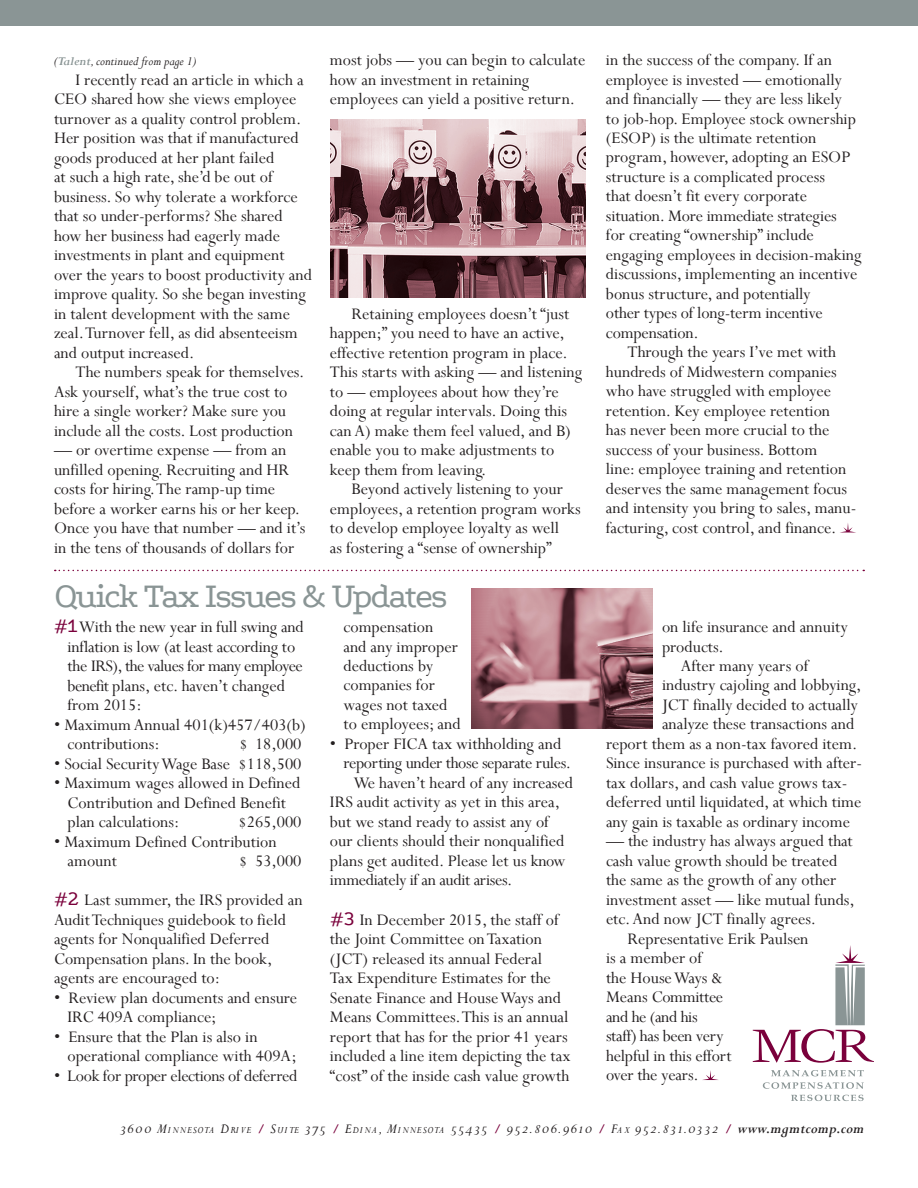
<style>
.page{position:relative;width:918px;height:1188px;background:#fff}
.page>*{position:absolute;margin:0;border:0;box-sizing:border-box;transform-origin:0 0}
.t1{font:36px "Podkova";letter-spacing:-.06em;color:#8a9595}
.t2{font:18px/19.5px "Perpetua";color:#231f20}
.t3{font:18px "Perpetua";letter-spacing:-.02em;color:#231f20}
.t4{font:15px "Perpetua Italic Exp";letter-spacing:.05em;color:#231f20}
.t5{font:italic 13.5px "Perpetua";color:#231f20}
.s1{font-weight:700;color:#8a9595}
.s2{font-family:"Podkova";font-size:21px;color:#7a003b}
.s3{font-family:"Perpetua";font-style:italic}
.s4{font-family:"Perpetua";font-style:italic;font-size:10.5px}
.s5{font-family:"Perpetua";font-weight:700;font-style:italic;color:#7a003b}
.s6{font-family:"Perpetua";font-weight:700;font-style:italic}
</style>
<div class="page">
<div style="left:0;top:0;width:918px;height:26px;background:#8a9595"></div>
<svg style="left:753px;top:946px;width:121px;height:117px"></svg>
<svg style="left:771px;top:1070px;width:93px;height:6px"></svg>
<svg style="left:763px;top:1082px;width:101px;height:7px"></svg>
<svg style="left:791px;top:1095px;width:73px;height:6px"></svg>
<img style="left:330px;top:120px;width:256px;height:177px">
<svg style="left:842px;top:523px;width:12px;height:9px"></svg>
<svg style="left:55px;top:570px;width:809px;height:1px"></svg>
<img style="left:471px;top:588px;width:181px;height:141px">
<svg style="left:702px;top:1070px;width:16px;height:10px"></svg>
<p class="t5" style="left:54px;top:53px;width:144px">(<span class="s1">Talent</span>, continued from page 1)</p>
<p class="t2" style="left:54px;top:70px;width:259px;text-indent:22px">I recently read an article in which a CEO shared how she views employee turnover as a quality control problem.<br>Her position was that if manufactured goods produced at her plant failed<br>at such a high rate, she’d be out of business. So why tolerate a workforce that so under-performs? She shared how her business had eagerly made investments in plant and equipment over the years to boost productivity and improve quality. So she began investing in talent development with the same zeal. Turnover fell, as did absenteeism and output increased.</p>
<p class="t2" style="left:54px;top:362px;width:252px;text-indent:22px">The numbers speak for themselves.<br>Ask yourself, what’s the true cost to hire a single worker? Make sure you include all the costs. Lost production</p>
<p class="t2" style="left:54px;top:440px;width:253px">— or overtime expense — from an unfilled opening. Recruiting and HR costs for hiring. The ramp-up time before a worker earns his or her keep.<br>Once you have that number — and it’s in the tens of thousands of dollars for</p>
<p class="t2" style="left:330px;top:50px;width:257px">most jobs — you can begin to calculate how an investment in retaining employees can yield a positive return.</p>
<p class="t2" style="left:330px;top:303px;width:254px;text-indent:22px">Retaining employees doesn’t “just happen;” you need to have an active, effective retention program in place.<br>This starts with asking — and listening to — employees about how they’re doing at regular intervals. Doing this can A) make them feel valued, and B) enable you to make adjustments to keep them from leaving.</p>
<p class="t2" style="left:330px;top:479px;width:252px;text-indent:22px">Beyond actively listening to your employees, a retention program works to develop employee loyalty as well<br>as fostering a “sense of ownership”</p>
<h1 class="t1" style="left:54px;top:578px;width:395px">Quick Tax Issues &amp; Updates</h1>
<p class="t2" style="left:68px;top:617px;width:238px;text-indent:-14px"><span class="s2">#1</span> With the new year in full swing and inflation is low (at least according to the IRS), the values for many employee benefit plans, etc. haven’t changed from 2015:</p>
<p class="t2" style="left:68px;top:715px;width:240px;text-indent:-14px">• Maximum Annual 401(k)457/403(b) contributions:</p>
<p class="t2" style="left:239px;top:734px;width:64px">$ 18,000</p>
<p class="t2" style="left:54px;top:754px;width:249px">• Social Security Wage Base $118,500</p>
<p class="t2" style="left:68px;top:773px;width:234px;text-indent:-14px">• Maximum wages allowed in Defined<br>Contribution and Defined Benefit plan calculations:</p>
<p class="t2" style="left:239px;top:812px;width:64px">$265,000</p>
<p class="t2" style="left:68px;top:832px;width:211px;text-indent:-14px">• Maximum Defined Contribution amount</p>
<p class="t2" style="left:54px;top:841px;width:250px;line-height:39px;text-align:right">$ 53,000<br><span class="s2">#2</span> Last summer, the IRS provided an</p>
<p class="t2" style="left:54px;top:910px;width:233px">Audit Techniques guidebook to field agents for Nonqualified Deferred<br>Compensation plans. In the book, agents are encouraged to:</p>
<p class="t2" style="left:68px;top:988px;width:231px;text-indent:-14px">• Review plan documents and ensure<br>IRC 409A compliance;</p>
<p class="t2" style="left:68px;top:1027px;width:231px;text-indent:-14px">• Ensure that the Plan is also in operational compliance with 409A;</p>
<p class="t3" style="left:54px;top:1064px;width:245px">• Look for proper elections of deferred</p>
<p class="t2" style="left:343px;top:617px;width:119px">compensation and any improper deductions by companies for wages not taxed to employees; and</p>
<p class="t2" style="left:330px;top:734px;width:233px">• Proper FICA tax withholding and</p>
<p class="t3" style="left:343px;top:752px;width:229px">reporting under those separate rules.</p>
<p class="t2" style="left:353px;top:773px;width:221px">We haven’t heard of any increased</p>
<p class="t2" style="left:330px;top:792px;width:231px">IRS audit activity as yet in this area,</p>
<p class="t2" style="left:330px;top:812px;width:220px">but we stand ready to assist any of</p>
<p class="t2" style="left:330px;top:831px;width:236px">our clients should their nonqualified</p>
<p class="t2" style="left:330px;top:851px;width:237px">plans get audited. Please let us know</p>
<p class="t3" style="left:330px;top:869px;width:184px">immediately if an audit arises.</p>
<p class="t2" style="left:330px;top:909px;width:242px"><span class="s2">#3</span> In December 2015, the staff of the Joint Committee on Taxation (JCT) released its annual Federal<br>Tax Expenditure Estimates for the Senate Finance and House Ways and Means Committees. This is an annual report that has for the prior 41 years included a line item depicting the tax “cost” of the inside cash value growth</p>
<p class="t2" style="left:606px;top:50px;width:257px">in the success of the company. If an employee is invested — emotionally and financially — they are less likely<br>to job-hop. Employee stock ownership (ESOP) is the ultimate retention program, however, adopting an ESOP structure is a complicated process<br>that doesn’t fit every corporate situation. More immediate strategies<br>for creating “ownership” include engaging employees in decision-making discussions, implementing an incentive bonus structure, and potentially<br>other types of long-term incentive compensation.</p>
<p class="t2" style="left:606px;top:342px;width:252px;text-indent:22px">Through the years I’ve met with hundreds of Midwestern companies who have struggled with employee retention. Key employee retention<br>has never been more crucial to the success of your business. Bottom<br>line: employee training and retention deserves the same management focus and intensity you bring to sales, manu&shy;facturing, cost control, and finance.</p>
<p class="t2" style="left:662px;top:617px;width:187px">on life insurance and annuity</p>
<p class="t2" style="left:662px;top:636px;width:63px">products.</p>
<p class="t2" style="left:681px;top:656px;width:129px">After many years of</p>
<p class="t2" style="left:662px;top:675px;width:201px">industry cajoling and lobbying,</p>
<p class="t2" style="left:662px;top:695px;width:197px">JCT finally decided to actually</p>
<p class="t2" style="left:662px;top:714px;width:194px">analyze these transactions and</p>
<p class="t2" style="left:606px;top:734px;width:253px">report them as a non-tax favored item.</p>
<p class="t2" style="left:606px;top:753px;width:258px">Since insurance is purchased with after-</p>
<p class="t2" style="left:606px;top:773px;width:243px">tax dollars, and cash value grows tax-</p>
<p class="t2" style="left:606px;top:792px;width:257px">deferred until liquidated, at which time</p>
<p class="t2" style="left:606px;top:812px;width:246px">any gain is taxable as ordinary income</p>
<p class="t2" style="left:606px;top:831px;width:248px">— the industry has always argued that</p>
<p class="t2" style="left:606px;top:851px;width:233px">cash value growth should be treated</p>
<p class="t2" style="left:606px;top:870px;width:232px">the same as the growth of any other</p>
<p class="t2" style="left:606px;top:890px;width:250px">investment asset — like mutual funds,</p>
<p class="t2" style="left:606px;top:909px;width:211px">etc. And now JCT finally agrees.</p>
<p class="t2" style="left:628px;top:929px;width:182px">Representative Erik Paulsen</p>
<p class="t2" style="left:606px;top:948px;width:98px">is a member of</p>
<p class="t2" style="left:606px;top:968px;width:118px">the House Ways &amp;</p>
<p class="t3" style="left:606px;top:986px;width:119px">Means Committee</p>
<p class="t3" style="left:606px;top:1005px;width:93px">and he (and his</p>
<p class="t3" style="left:606px;top:1025px;width:119px">staff) has been very</p>
<p class="t2" style="left:606px;top:1046px;width:127px">helpful in this effort</p>
<p class="t2" style="left:606px;top:1065px;width:94px">over the years.</p>
<p class="t4" style="left:120px;top:1124px;width:746px">3600 <span class="s3">M</span><span class="s4">i nnesota</span> <span class="s3">D</span><span class="s4">ri ve</span> <span class="s5">/</span> <span class="s3">S</span><span class="s4">ui te</span> 375 <span class="s5">/</span> <span class="s3">E</span><span class="s4">di na</span> <span class="s3">, M</span><span class="s4">i nnesota</span> 55435 <span class="s5">/</span> 952.806.9610 <span class="s5">/</span> <span class="s3">F</span><span class="s4">a x</span> 952.831.0332 <span class="s5">/</span> <span class="s6">www.mgmtcomp.com</span></p>
</div>
